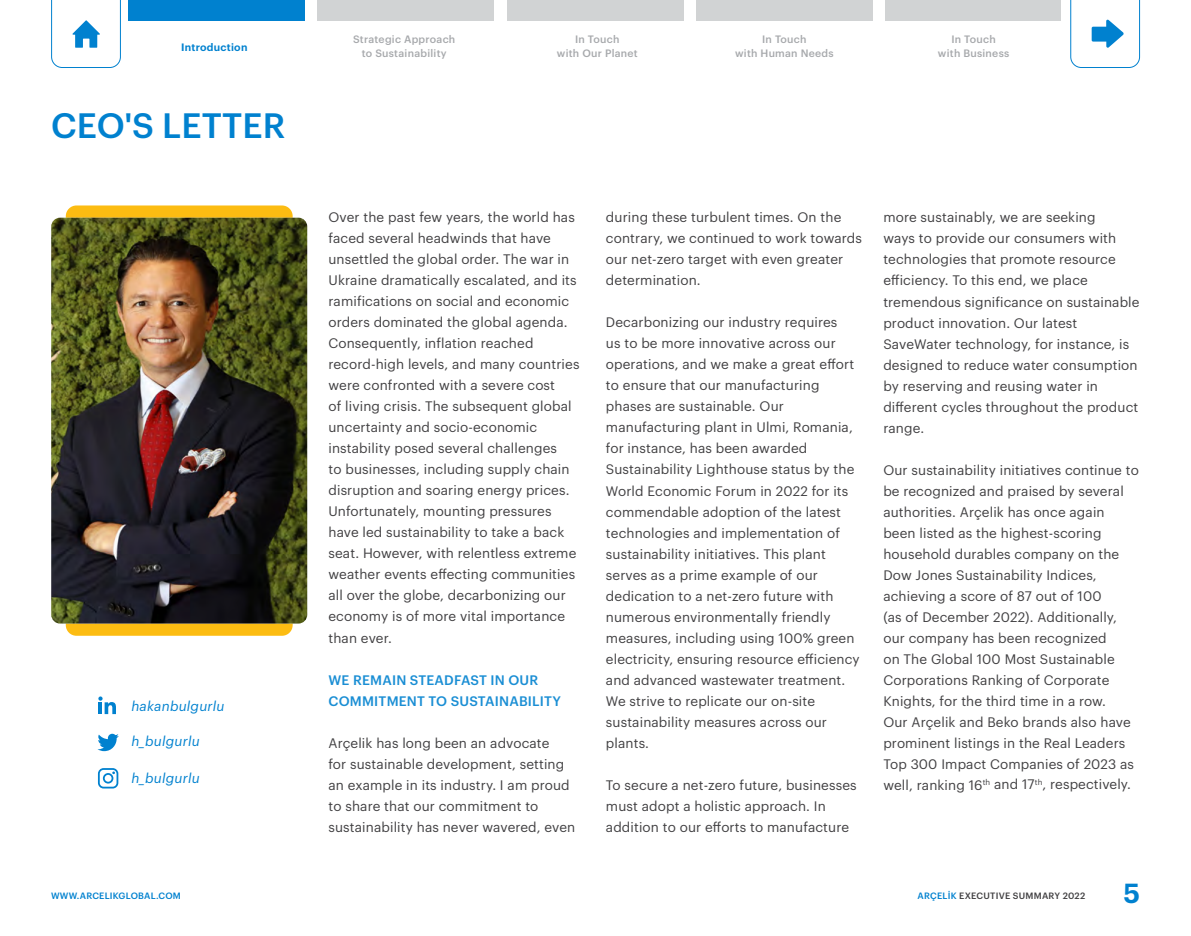
<style>
.page{position:relative;width:1191px;height:936px;background:#fff}
.page>*{position:absolute;margin:0;border:0;box-sizing:border-box;transform-origin:0 0}
.t1{font:500 34.5px "Graphik";letter-spacing:.005em;color:#0081cf}
.t2{font:600 27px "Graphik";color:#0081cf}
.t3{font:13.5px/21px "Graphik";letter-spacing:.01em;color:#414042}
.t4{font:500 13.5px/21px "Graphik";letter-spacing:.015em;color:#1a8ed4}
.t5{font:italic 13.5px "Graphik";letter-spacing:.02em;color:#0081cf}
.t6{font:500 10.5px/13.5px "Graphik";letter-spacing:.025em;color:#a7a9ac;text-align:center}
.t7{font:600 10.5px "Graphik";letter-spacing:.025em;color:#0081cf}
.t8{font:500 9px "Graphik";letter-spacing:.025em;color:#414042}
.t9{font:500 9px "Graphik";letter-spacing:.025em;color:#0081cf}
.s1{color:#0081cf}
</style>
<div class="page">
<div style="left:128px;top:0;width:177px;height:21px;background:#0081cf"></div>
<div style="left:317px;top:0;width:177px;height:21px;background:#d1d3d4"></div>
<div style="left:507px;top:0;width:176px;height:21px;background:#d1d3d4"></div>
<div style="left:696px;top:0;width:176px;height:21px;background:#d1d3d4"></div>
<div style="left:885px;top:0;width:176px;height:21px;background:#d1d3d4"></div>
<svg style="left:51px;top:0;width:70px;height:68px"></svg>
<svg style="left:1070px;top:0;width:70px;height:68px"></svg>
<div style="left:66px;top:205px;width:227px;height:430px;background:#fcbc12;border-radius:11px"></div>
<img style="left:51px;top:218px;width:256px;height:405px">
<svg style="left:98px;top:696px;width:18px;height:18px"></svg>
<svg style="left:97px;top:733px;width:22px;height:18px"></svg>
<svg style="left:98px;top:768px;width:20px;height:20px"></svg>
<p class="t6" style="left:353px;top:32px;width:104px">Strategic Approach to Sustainability</p>
<p class="t6" style="left:938px;top:32px;width:73px">In Touch<br>with Business</p>
<p class="t7" style="left:181px;top:39px;width:68px">Introduction</p>
<p class="t6" style="left:557px;top:32px;width:82px">In Touch<br>with Our Planet</p>
<p class="t6" style="left:735px;top:32px;width:100px">In Touch<br>with Human Needs</p>
<h1 class="t1" style="left:51px;top:99px;width:236px">CEO'S LETTER</h1>
<p class="t5" style="left:131px;top:695px;width:95px">hakanbulgurlu</p>
<p class="t5" style="left:131px;top:731px;width:70px">h_bulgurlu</p>
<p class="t5" style="left:131px;top:768px;width:70px">h_bulgurlu</p>
<p class="t3" style="left:328px;top:205px;width:252px">Over the past few years, the world has faced several headwinds that have unsettled the global order. The war in Ukraine dramatically escalated, and its ramifications on social and economic orders dominated the global agenda.<br>Consequently, inflation reached record-high levels, and many countries were confronted with a severe cost<br>of living crisis. The subsequent global uncertainty and socio-economic instability posed several challenges<br>to businesses, including supply chain disruption and soaring energy prices.<br>Unfortunately, mounting pressures have led sustainability to take a back seat. However, with relentless extreme weather events effecting communities all over the globe, decarbonizing our economy is of more vital importance than ever.</p>
<p class="t4" style="left:328px;top:668px;width:234px">WE REMAIN STEADFAST IN OUR<br>COMMITMENT TO SUSTAINABILITY</p>
<p class="t3" style="left:328px;top:731px;width:248px">Arçelik has long been an advocate<br>for sustainable development, setting an example in its industry. I am proud to share that our commitment to sustainability has never wavered, even</p>
<p class="t3" style="left:606px;top:206px;width:257px">during these turbulent times. On the contrary, we continued to work towards our net-zero target with even greater determination.</p>
<p class="t3" style="left:606px;top:311px;width:255px">Decarbonizing our industry requires<br>us to be more innovative across our operations, and we make a great effort to ensure that our manufacturing phases are sustainable. Our manufacturing plant in Ulmi, Romania, for instance, has been awarded Sustainability Lighthouse status by the World Economic Forum in 2022 for its commendable adoption of the latest technologies and implementation of sustainability initiatives. This plant serves as a prime example of our dedication to a net-zero future with numerous environmentally friendly measures, including using 100% green electricity, ensuring resource efficiency and advanced wastewater treatment.<br>We strive to replicate our on-site sustainability measures across our plants.</p>
<p class="t3" style="left:606px;top:773px;width:252px">To secure a net-zero future, businesses must adopt a holistic approach. In addition to our efforts to manufacture</p>
<p class="t3" style="left:883px;top:206px;width:258px">more sustainably, we are seeking<br>ways to provide our consumers with technologies that promote resource efficiency. To this end, we place tremendous significance on sustainable product innovation. Our latest SaveWater technology, for instance, is designed to reduce water consumption by reserving and reusing water in different cycles throughout the product range.</p>
<p class="t3" style="left:883px;top:458px;width:257px">Our sustainability initiatives continue to be recognized and praised by several authorities. Arçelik has once again been listed as the highest-scoring household durables company on the Dow Jones Sustainability Indices, achieving a score of 87 out of 100<br>(as of December 2022). Additionally, our company has been recognized<br>on The Global 100 Most Sustainable Corporations Ranking of Corporate Knights, for the third time in a row.<br>Our Arçelik and Beko brands also have prominent listings in the Real Leaders Top 300 Impact Companies of 2023 as well, ranking 16<sup>th</sup> and 17<sup>th</sup>, respectively.</p>
<p class="t9" style="left:51px;top:888px;width:131px">WWW.ARCELIKGLOBAL.COM</p>
<p class="t8" style="left:917px;top:888px;width:169px"><span class="s1">ARÇELİK</span> EXECUTIVE SUMMARY 2022</p>
<h2 class="t2" style="left:1123px;top:872px;width:18px">5</h2>
</div>
